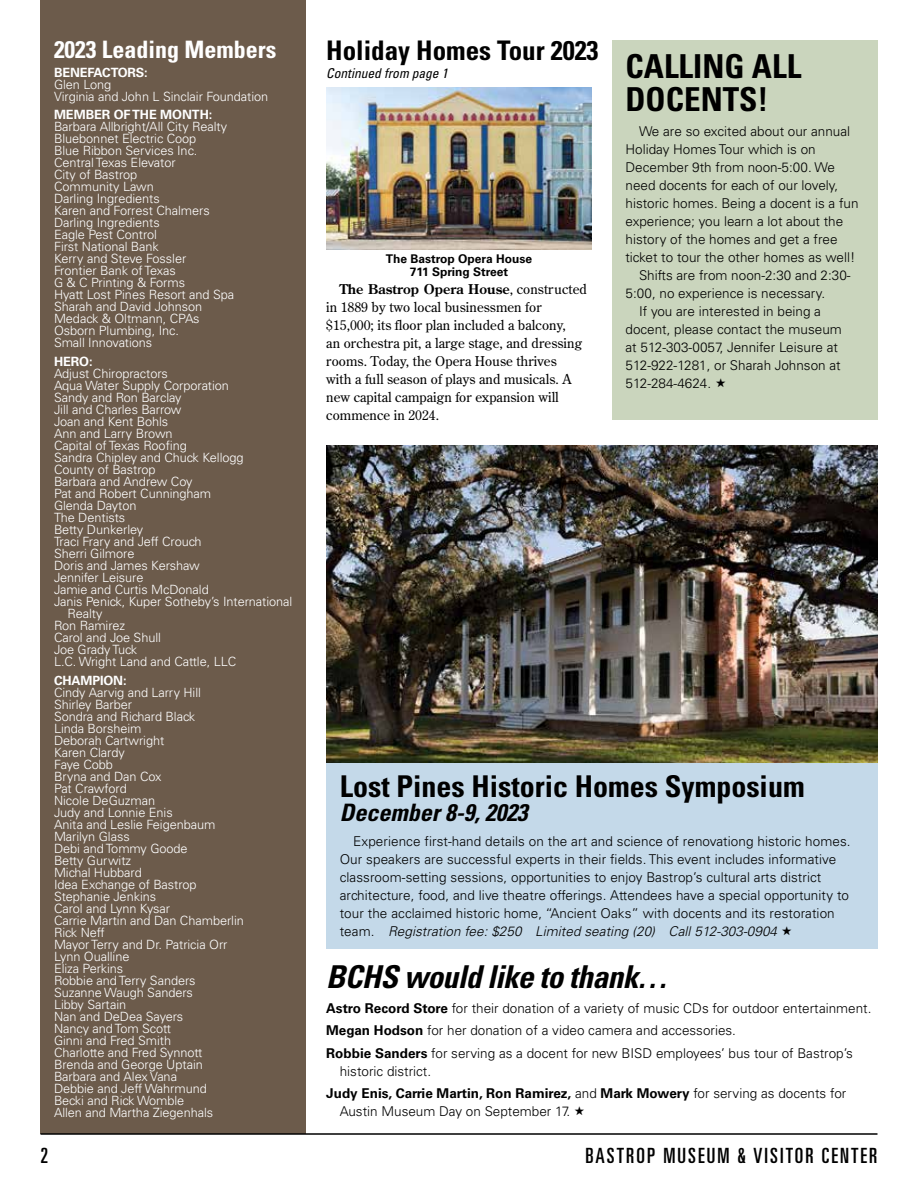
<style>
.page{position:relative;width:918px;height:1188px;background:#fff}
.page>*{position:absolute;margin:0;border:0;box-sizing:border-box;transform-origin:0 0}
.t1{font:700 condensed 33px/33px "Univers LT Std";color:#000}
.t2{font:italic 700 condensed 31.5px "Univers LT Std";letter-spacing:-.02em;color:#000}
.t3{font:700 condensed 30px "Univers LT Std";color:#000}
.t4{font:700 condensed 27px "Univers LT Std";color:#000}
.t5{font:700 condensed 24px "Univers LT Std";color:#fff}
.t6{font:italic 700 condensed 24px "Univers LT Std";color:#000}
.t7{font:ultra-condensed 21px "Univers LT Std";letter-spacing:.1em;color:#000}
.t8{font:300 13.5px/18px "Univers LT Std";color:#000}
.t9{font:13.5px/18px "Century Old Style Std";letter-spacing:.005em;color:#000}
.t10{font:700 13.5px/22.5px "Univers LT Std";color:#000}
.t11{font:italic condensed 13.5px "Univers LT Std";color:#000}
.t12{font:300 12.75px/12px "Univers LT Std";letter-spacing:-.005em;color:#fff}
.t13{font:700 12.75px "Univers LT Std";letter-spacing:-.01em;color:#fff}
.t14{font:700 12px/13.5px "Univers LT Std";color:#000;text-align:center}
.s1{font-weight:700}
.s2{font-style:italic}
.s3{font-weight:300}
</style>
<div class="page">
<hr style="left:40px;top:1133px;width:838px;height:2px;background:#000">
<img style="left:326px;top:446px;width:552px;height:317px">
<img style="left:326px;top:88px;width:266px;height:162px">
<div style="left:326px;top:763px;width:552px;height:186px;background:#c4d9e9"></div>
<div style="left:612px;top:40px;width:266px;height:380px;background:#cad5bd"></div>
<div style="left:40px;top:0;width:266px;height:1134px;background:#6c5b4b"></div>
<h3 class="t5" style="left:54px;top:35px;width:224px">2023 Leading Members</h3>
<p class="t13" style="left:54px;top:65px;width:95px">BENEFACTORS:</p>
<p class="t12" style="left:54px;top:78px;width:216px">Glen Long<br>Virginia and John L Sinclair Foundation</p>
<p class="t13" style="left:54px;top:107px;width:160px">MEMBER OF THE MONTH:</p>
<p class="t12" style="left:54px;top:121px;width:182px">Barbara Allbright/All City Realty<br>Bluebonnet Electric Coop<br>Blue Ribbon Services Inc.<br>Central Texas Elevator<br>City of Bastrop<br>Community Lawn<br>Darling Ingredients<br>Karen and Forrest Chalmers<br>Darling Ingredients<br>Eagle Pest Control<br>First National Bank<br>Kerry and Steve Fossler<br>Frontier Bank of Texas<br>G &amp; C Printing &amp; Forms<br>Hyatt Lost Pines Resort and Spa<br>Sharah and David Johnson<br>Medack &amp; Oltmann, CPAs<br>Osborn Plumbing, Inc.<br>Small Innovations</p>
<p class="t13" style="left:54px;top:354px;width:40px">HERO:</p>
<p class="t12" style="left:54px;top:368px;width:116px">Adjust Chiropractors</p>
<p class="t12" style="left:54px;top:380px;width:177px">Aqua Water Supply Corporation</p>
<p class="t12" style="left:54px;top:392px;width:129px">Sandy and Ron Barclay</p>
<p class="t12" style="left:54px;top:404px;width:129px">Jill and Charles Barrow</p>
<p class="t12" style="left:54px;top:416px;width:116px">Joan and Kent Bohls</p>
<p class="t12" style="left:54px;top:428px;width:120px">Ann and Larry Brown</p>
<p class="t12" style="left:54px;top:440px;width:134px">Capital of Texas Roofing</p>
<p class="t12" style="left:54px;top:452px;width:191px">Sandra Chipley and Chuck Kellogg</p>
<p class="t12" style="left:54px;top:464px;width:103px">County of Bastrop</p>
<p class="t12" style="left:54px;top:476px;width:140px">Barbara and Andrew Coy</p>
<p class="t12" style="left:54px;top:488px;width:159px">Pat and Robert Cunningham</p>
<p class="t12" style="left:54px;top:500px;width:84px">Glenda Dayton</p>
<p class="t12" style="left:54px;top:512px;width:73px">The Dentists</p>
<p class="t12" style="left:54px;top:524px;width:91px">Betty Dunkerley</p>
<p class="t12" style="left:54px;top:536px;width:149px">Traci Frary and Jeff Crouch</p>
<p class="t12" style="left:54px;top:548px;width:82px">Sherri Gilmore</p>
<p class="t12" style="left:54px;top:560px;width:147px">Doris and James Kershaw</p>
<p class="t12" style="left:54px;top:572px;width:91px">Jennifer Leisure</p>
<p class="t12" style="left:54px;top:584px;width:156px">Jamie and Curtis McDonald</p>
<p class="t12" style="left:54px;top:596px;width:240px">Janis Penick, Kuper Sotheby’s International</p>
<p class="t12" style="left:68px;top:608px;width:37px">Realty</p>
<p class="t12" style="left:54px;top:620px;width:73px">Ron Ramirez</p>
<p class="t12" style="left:54px;top:632px;width:109px">Carol and Joe Shull</p>
<p class="t12" style="left:54px;top:644px;width:85px">Joe Grady Tuck</p>
<p class="t12" style="left:54px;top:656px;width:184px">L.C. Wright Land and Cattle, LLC</p>
<p class="t13" style="left:54px;top:673px;width:74px">CHAMPION:</p>
<p class="t12" style="left:54px;top:686px;width:191px">Cindy Aarvig and Larry Hill<br>Shirley Barber<br>Sondra and Richard Black<br>Linda Borsheim<br>Deborah Cartwright<br>Karen Clardy<br>Faye Cobb<br>Bryna and Dan Cox<br>Pat Crawford<br>Nicole DeGuzman<br>Judy and Lonnie Enis<br>Anita and Leslie Feigenbaum<br>Marilyn Glass<br>Debi and Tommy Goode<br>Betty Gurwitz<br>Michal Hubbard<br>Idea Exchange of Bastrop<br>Stephanie Jenkins<br>Carol and Lynn Kysar<br>Carrie Martin and Dan Chamberlin<br>Rick Neff<br>Mayor Terry and Dr. Patricia Orr<br>Lynn Oualline<br>Eliza Perkins<br>Robbie and Terry Sanders<br>Suzanne Waugh Sanders<br>Libby Sartain<br>Nan and DeDea Sayers<br>Nancy and Tom Scott<br>Ginni and Fred Smith<br>Charlotte and Fred Synnott<br>Brenda and George Uptain<br>Barbara and Alex Vana<br>Debbie and Jeff Wahrmund<br>Becki and Rick Womble<br>Allen and Martha Ziegenhals</p>
<h3 class="t4" style="left:326px;top:34px;width:274px">Holiday Homes Tour 2023</h3>
<p class="t11" style="left:326px;top:65px;width:123px">Continued from page 1</p>
<p class="t14" style="left:386px;top:252px;width:148px">The Bastrop Opera House<br>711 Spring Street</p>
<p class="t9" style="left:326px;top:280px;width:262px;text-indent:14px"><span class="s1">The Bastrop Opera House</span>, constructed in 1889 by two local businessmen for $15,000; its floor plan included a balcony,<br>an orchestra pit, a large stage, and dressing rooms. Today, the Opera House thrives<br>with a full season of plays and musicals. A new capital campaign for expansion will commence in 2024.</p>
<h1 class="t1" style="left:626px;top:50px;width:177px">CALLING ALL<br>DOCENTS!</h1>
<p class="t8" style="left:639px;top:122px;width:213px">We are so excited about our annual</p>
<p class="t8" style="left:626px;top:140px;width:192px">Holiday Homes Tour which is on</p>
<p class="t8" style="left:626px;top:158px;width:211px">December 9th from noon-5:00. We</p>
<p class="t8" style="left:626px;top:176px;width:214px">need docents for each of our lovely,</p>
<p class="t8" style="left:626px;top:194px;width:235px">historic homes. Being a docent is a fun</p>
<p class="t8" style="left:626px;top:212px;width:219px">experience; you learn a lot about the</p>
<p class="t8" style="left:626px;top:230px;width:214px">history of the homes and get a free</p>
<p class="t8" style="left:626px;top:248px;width:231px">ticket to tour the other homes as well!</p>
<p class="t8" style="left:639px;top:266px;width:213px">Shifts are from noon-2:30 and 2:30-</p>
<p class="t8" style="left:626px;top:284px;width:201px">5:00, no experience is necessary.</p>
<p class="t8" style="left:639px;top:302px;width:184px">If you are interested in being a</p>
<p class="t8" style="left:626px;top:320px;width:218px">docent, please contact the museum</p>
<p class="t8" style="left:626px;top:338px;width:214px">at 512-303-0057, Jennifer Leisure at</p>
<p class="t8" style="left:626px;top:356px;width:217px">512-922-1281, or Sharah Johnson at</p>
<p class="t8" style="left:626px;top:374px;width:87px">512-284-4624.</p>
<h3 class="t3" style="left:340px;top:768px;width:466px">Lost Pines Historic Homes Symposium</h3>
<h3 class="t6" style="left:340px;top:798px;width:189px">December 8-9, 2023</h3>
<p class="t8" style="left:340px;top:832px;width:512px;text-indent:14px">Experience first-hand details on the art and science of renovationg historic homes.<br>Our speakers are successful experts in their fields. This event includes informative classroom-setting sessions, opportunities to enjoy Bastrop’s cultural arts district architecture, food, and live theatre offerings. Attendees have a special opportunity to tour the acclaimed historic home, “Ancient Oaks” with docents and its restoration team. <span class="s2">Registration fee: $250 Limited seating (20) Call 512-303-0904</span></p>
<h2 class="t2" style="left:326px;top:958px;width:343px">BCHS would like to thank…</h2>
<p class="t8" style="left:326px;top:997px;width:547px;line-height:22.5px"><span class="s1">Astro Record Store</span> for their donation of a variety of music CDs for outdoor entertainment.<br><span class="s1">Megan Hodson</span> for her donation of a video camera and accessories.<br><span class="s1">Robbie Sanders</span> for serving as a docent for new BISD employees’ bus tour of Bastrop’s</p>
<p class="t10" style="left:326px;top:1060px;width:522px;text-indent:14px"><span class="s3">historic district.<br></span>Judy Enis, Carrie Martin, Ron Ramirez, <span class="s3">and</span> Mark Mowery <span class="s3">for serving as docents for</span></p>
<p class="t8" style="left:340px;top:1103px;width:232px">Austin Museum Day on September 17.</p>
<h3 class="t7" style="left:40px;top:1143px;width:9px">2</h3>
<h3 class="t7" style="left:585px;top:1143px;width:294px">BASTROP MUSEUM &amp; VISITOR CENTER</h3>
</div>
